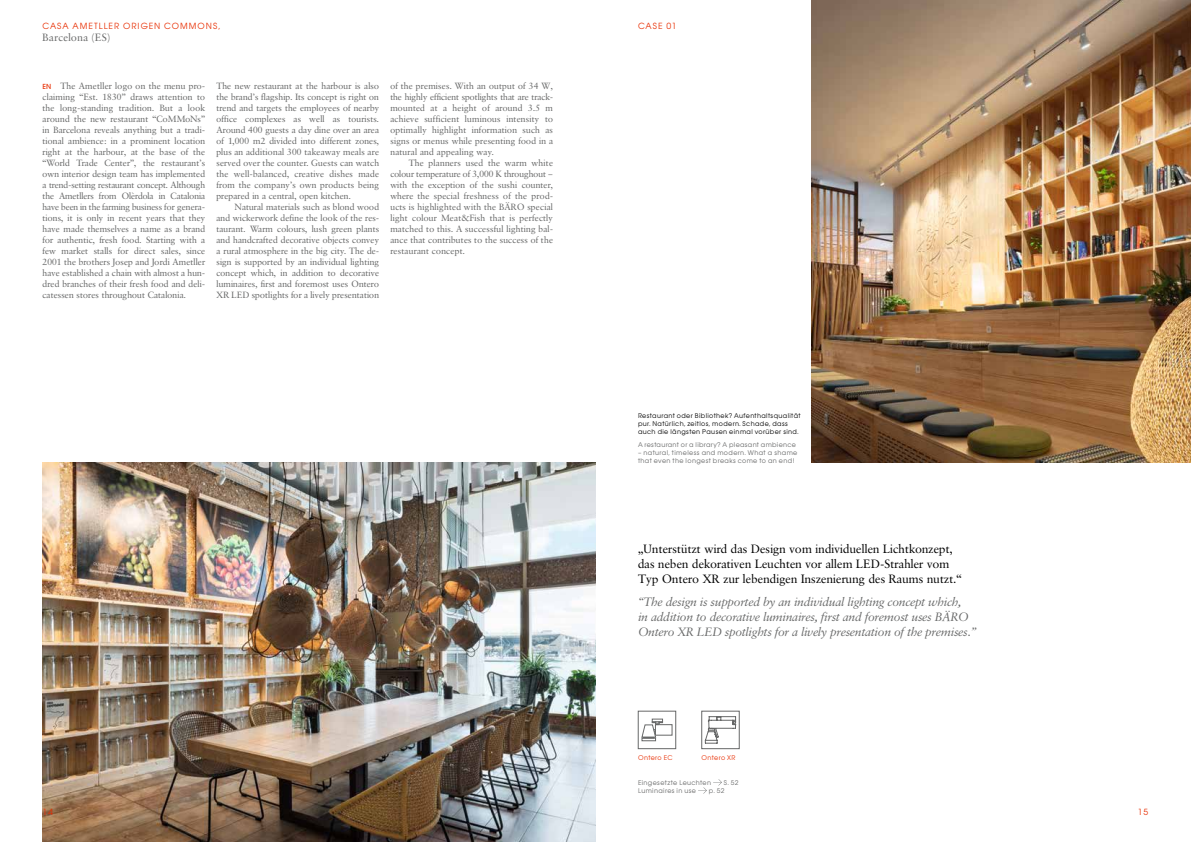
<style>
.page{position:relative;width:1191px;height:842px;background:#fff}
.page>*{position:absolute;margin:0;border:0;box-sizing:border-box;transform-origin:0 0}
.t1{font:italic 12px/15px "Sabon BQ";letter-spacing:.02em;color:#676868}
.t2{font:12px/15px "Sabon BQ";letter-spacing:.02em;color:#000}
.t3{font:10.5px "Sabon BQ";letter-spacing:.05em;color:#676868}
.t4{font:9px/11px "Sabon BQ";letter-spacing:.03em;color:#676868;text-align:justify}
.t5{font:8.5px "Avant Garde SB";letter-spacing:.115em;color:#e82d01}
.t6{font:6.5px/8px "Avant Garde SB";letter-spacing:.055em;color:#676868}
.t7{font:6.5px/8px "Avant Garde SB";letter-spacing:.055em;color:#000}
.t8{font:6.5px "Avant Garde SB";letter-spacing:.045em;color:#e82d01}
.s1{font-family:"Avant Garde SB";font-weight:500;font-size:7px;color:#e82d01}
</style>
<div class="page">
<img style="left:812px;top:0;width:379px;height:463px">
<img style="left:43px;top:463px;width:552px;height:379px">
<svg style="left:713px;top:779px;width:9px;height:6px"></svg>
<svg style="left:698px;top:787px;width:9px;height:7px"></svg>
<div style="left:638px;top:711px;width:38px;height:38px;border:1px solid #676868"></div>
<div style="left:655px;top:724px;width:17px;height:11px;background:#fff;border:1px solid #676868"></div>
<svg style="left:641px;top:719px;width:21px;height:22px"></svg>
<div style="left:701px;top:711px;width:38px;height:38px;border:1px solid #676868"></div>
<svg style="left:705px;top:716px;width:31px;height:27px"></svg>
<p class="t5" style="left:43px;top:21px;width:179px">CASA AMETLLER ORIGEN COMMONS,</p>
<p class="t3" style="left:43px;top:31px;width:69px">Barcelona (ES)</p>
<p class="t4" style="left:43px;top:80px;width:164px"><span class="s1">EN</span> The Ametller logo on the menu pro&shy;claiming “Est. 1830” draws attention to the long-standing tradition. But a look around the new restaurant “CoMMoNs” in Barcelona reveals anything but a tradi&shy;tional ambience: in a prominent location right at the harbour, at the base of the “World Trade Center”, the restaurant’s own interior design team has implemented a trend-setting restaurant concept. Although the Ametllers from Olèrdola in Catalonia have been in the farming business for genera&shy;tions, it is only in recent years that they have made themselves a name as a brand for authentic, fresh food. Starting with a few market stalls for direct sales, since 2001 the brothers Josep and Jordi Ametller have established a chain with almost a hun&shy;dred branches of their fresh food and deli&shy;catessen stores throughout Catalonia.</p>
<p class="t4" style="left:216px;top:80px;width:164px">The new restaurant at the harbour is also the brand’s flagship. Its concept is right on trend and targets the employees of nearby office complexes as well as tourists.<br>Around 400 guests a day dine over an area of 1,000 m2 divided into different zones, plus an additional 300 takeaway meals are served over the counter. Guests can watch the well-balanced, creative dishes made from the company’s own products being prepared in a central, open kitchen.</p>
<p class="t4" style="left:216px;top:201px;width:164px;text-indent:18px">Natural materials such as blond wood and wickerwork define the look of the res&shy;taurant. Warm colours, lush green plants and handcrafted decorative objects convey a rural atmosphere in the big city. The de&shy;sign is supported by an individual lighting concept which, in addition to decorative luminaires, first and foremost uses Ontero XR LED spotlights for a lively presentation</p>
<p class="t4" style="left:390px;top:80px;width:164px">of the premises. With an output of 34 W, the highly efficient spotlights that are track&shy;mounted at a height of around 3.5 m achieve sufficient luminous intensity to optimally highlight information such as signs or menus while presenting food in a natural and appealing way.</p>
<p class="t4" style="left:390px;top:157px;width:164px;text-indent:18px">The planners used the warm white colour temperature of 3,000 K throughout – with the exception of the sushi counter, where the special freshness of the prod&shy;ucts is highlighted with the BÄRO special light colour Meat&amp;Fish that is perfectly matched to this. A successful lighting bal&shy;ance that contributes to the success of the restaurant concept.</p>
<p class="t5" style="left:638px;top:21px;width:40px">CASE 01</p>
<p class="t7" style="left:638px;top:411px;width:164px">Restaurant oder Bibliothek? Aufenthaltsqualität pur. Natürlich, zeitlos, modern. Schade, dass auch die längsten Pausen einmal vorüber sind.</p>
<p class="t6" style="left:638px;top:440px;width:159px">A restaurant or a library? A pleasant ambience</p>
<p class="t6" style="left:638px;top:448px;width:161px">– natural, timeless and modern. What a shame that even the longest breaks come to an end!</p>
<h1 class="t2" style="left:638px;top:542px;width:325px">„Unterstützt wird das Design vom individuellen Lichtkonzept, das neben dekorativen Leuchten vor allem LED-Strahler vom<br>Typ Ontero XR zur lebendigen Inszenierung des Raums nutzt.“</h1>
<h1 class="t1" style="left:638px;top:594px;width:339px">“The design is supported by an individual lighting concept which,<br>in addition to decorative luminaires, first and foremost uses BÄRO<br>Ontero XR LED spotlights for a lively presentation of the premises.”</h1>
<p class="t8" style="left:638px;top:754px;width:36px">Ontero EC</p>
<p class="t8" style="left:701px;top:754px;width:35px">Ontero XR</p>
<p class="t6" style="left:638px;top:778px;width:75px">Eingesetzte Leuchten</p>
<p class="t6" style="left:724px;top:778px;width:16px">S. 52</p>
<p class="t6" style="left:638px;top:786px;width:60px">Luminaires in use</p>
<p class="t6" style="left:709px;top:786px;width:17px">p. 52</p>
<p class="t5" style="left:43px;top:807px;width:12px">14</p>
<p class="t5" style="left:1137px;top:807px;width:12px">15</p>
</div>
